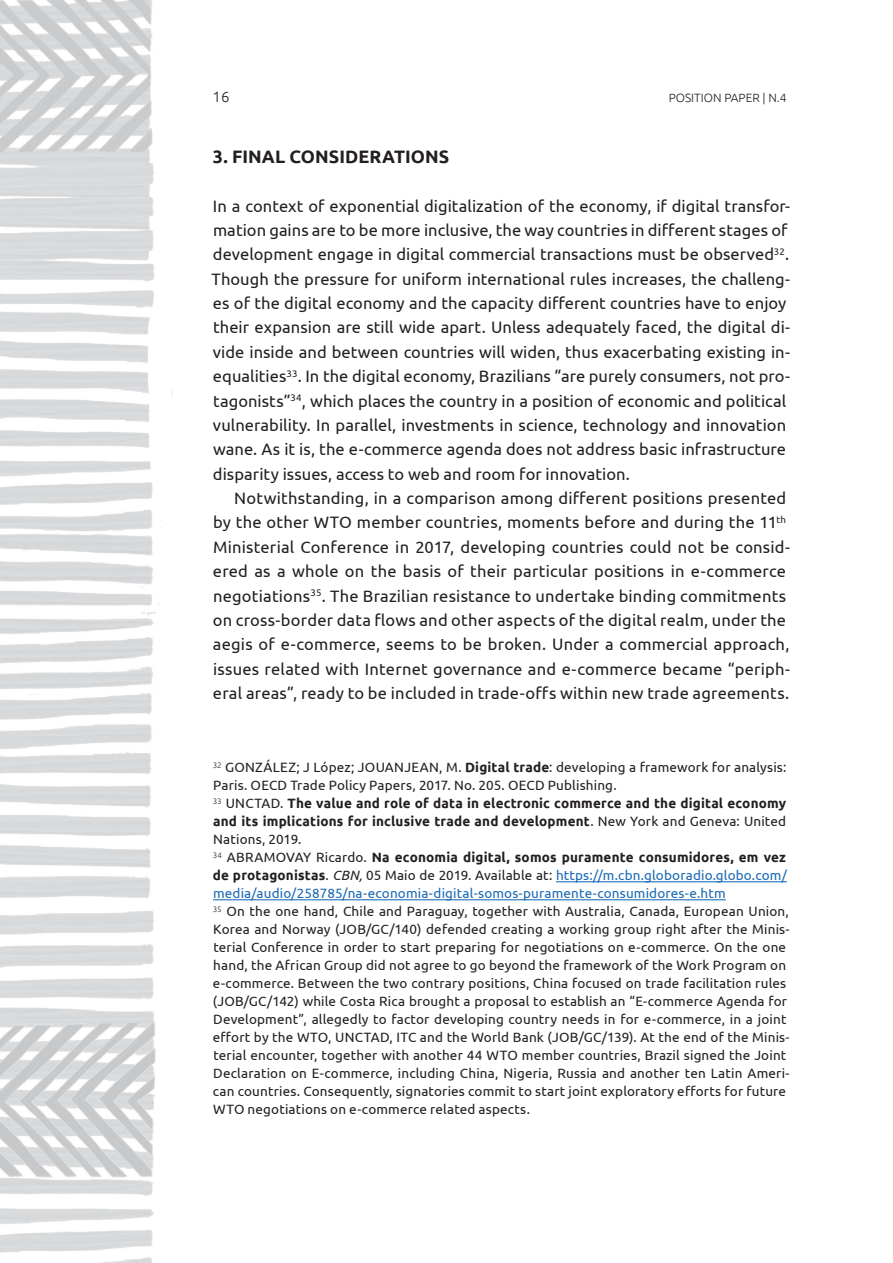
<style>
.page{position:relative;width:893px;height:1263px;background:#fff}
.page>*{position:absolute;margin:0;border:0;box-sizing:border-box;transform-origin:0 0}
.t1{font:700 18px "Ubuntu";letter-spacing:.005em;color:#231f20}
.t2{font:16.5px/24.3px "Ubuntu";letter-spacing:.005em;color:#231f20}
.t3{font:300 15px "Ubuntu";color:#231f20}
.t4{font:13.5px/18px "Ubuntu";letter-spacing:.015em;color:#231f20}
.t5{font:300 12px "Ubuntu";color:#231f20}
.s1{font-weight:700}
.s2{font-style:italic}
.s3{color:#1b69b4}
</style>
<div class="page">
<img style="left:0;top:0;width:172px;height:1263px">
<hr style="left:556px;top:881px;width:231px;height:1px;background:#1b69b4">
<hr style="left:213px;top:899px;width:513px;height:1px;background:#1b69b4">
<p class="t3" style="left:213px;top:87px;width:18px">16</p>
<p class="t5" style="left:669px;top:90px;width:120px">POSITION PAPER | N.4</p>
<h1 class="t1" style="left:213px;top:145px;width:238px">3. FINAL CONSIDERATIONS</h1>
<p class="t2" style="left:211px;top:193px;width:580px">In a context of exponential digitalization of the economy, if digital transfor&shy;mation gains are to be more inclusive, the way countries in different stages of development engage in digital commercial transactions must be observed<sup>32</sup>.<br>Though the pressure for uniform international rules increases, the challeng&shy;es of the digital economy and the capacity different countries have to enjoy their expansion are still wide apart. Unless adequately faced, the digital di&shy;vide inside and between countries will widen, thus exacerbating existing in&shy;equalities<sup>33</sup>. In the digital economy, Brazilians “are purely consumers, not pro&shy;tagonists”<sup>34</sup>, which places the country in a position of economic and political vulnerability. In parallel, investments in science, technology and innovation wane. As it is, the e-commerce agenda does not address basic infrastructure disparity issues, access to web and room for innovation.</p>
<p class="t2" style="left:213px;top:485px;width:579px;text-indent:21px">Notwithstanding, in a comparison among different positions presented by the other WTO member countries, moments before and during the 11<sup>th </sup>Ministerial Conference in 2017, developing countries could not be consid&shy;ered as a whole on the basis of their particular positions in e-commerce negotiations<sup>35</sup>. The Brazilian resistance to undertake binding commitments on cross-border data flows and other aspects of the digital realm, under the aegis of e-commerce, seems to be broken. Under a commercial approach, issues related with Internet governance and e-commerce became “periph&shy;eral areas”, ready to be included in trade-offs within new trade agreements.</p>
<p class="t4" style="left:213px;top:758px;width:578px"><sup>32</sup> GONZÁLEZ; J Ló pez; JOUANJEAN, M. <span class="s1">Digital trade</span>: developing a framework for analysis:<br>Paris. OECD Trade Policy Papers, 2017. No. 205. OECD Publishing.<br><sup>33</sup> UNCTAD. <span class="s1">The value and role of data in electronic commerce and the digital economy and its implications for inclusive trade and development</span>. New York and Geneva: United Nations, 2019.<br><sup>34</sup> ABRAMOVAY Ricardo. <span class="s1">Na economia digital, somos puramente consumidores, em vez de protagonistas</span>. <span class="s2">CBN,</span> 05 Maio de 2019. Available at: <span class="s3">https://m.cbn.globoradio.globo.com/ media/audio/258785/na-economia-digital-somos-puramente-consumidores-e.htm<br></span><sup>35</sup> On the one hand, Chile and Paraguay, together with Australia, Canada, European Union, Korea and Norway (JOB/GC/140) defended creating a working group right after the Minis&shy;terial Conference in order to start preparing for negotiations on e-commerce. On the one hand, the African Group did not agree to go beyond the framework of the Work Program on e-commerce. Between the two contrary positions, China focused on trade facilitation rules (JOB/GC/142) while Costa Rica brought a proposal to establish an “E-commerce Agenda for Development”, allegedly to factor developing country needs in for e-commerce, in a joint effort by the WTO, UNCTAD, ITC and the World Bank (JOB/GC/139). At the end of the Minis&shy;terial encounter, together with another 44 WTO member countries, Brazil signed the Joint Declaration on E-commerce, including China, Nigeria, Russia and another ten Latin Ameri&shy;can countries. Consequently, signatories commit to start joint exploratory efforts for future WTO negotiations on e-commerce related aspects.</p>
</div>
